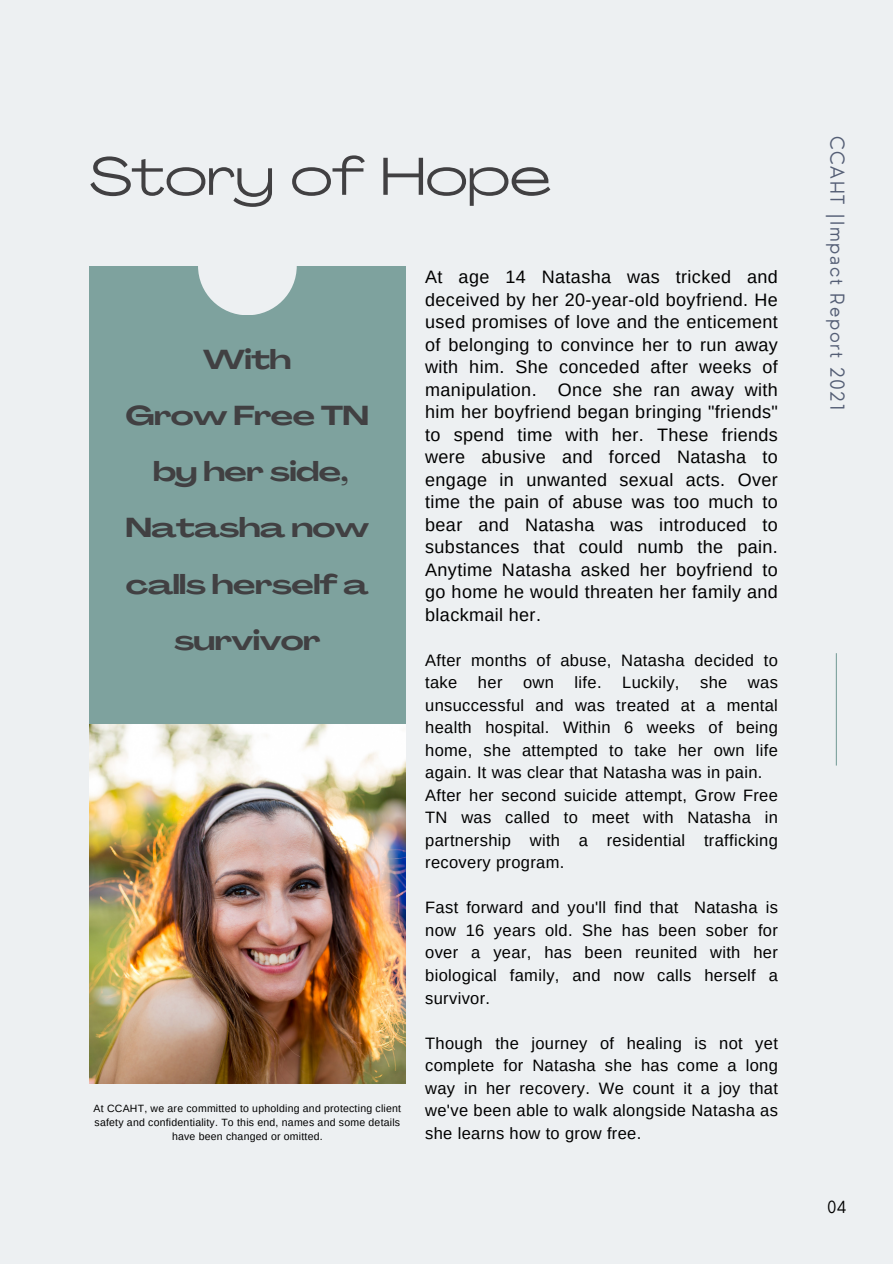
<style>
.page{position:relative;width:893px;height:1264px;background:#fff}
.page>*{position:absolute;margin:0;border:0;box-sizing:border-box;transform-origin:0 0}
.t1{font:52.5px "Agrandir Grand";color:#414042}
.t2{font:700 27px/56.2px "Agrandir Grand";letter-spacing:-.02em;color:#414042;text-align:center}
.t3{font:300 18.75px "Nourd";letter-spacing:.09em;color:#545e75}
.t4{font:18px/22.5px "Arimo";letter-spacing:.02em;color:#000;text-align:justify}
.t5{font:16.5px/22.5px "Arimo";letter-spacing:.02em;color:#000;text-align:justify}
.t6{font:300 16.35px "Nourd";color:#000}
.t7{font:10.5px/14px "Arimo";letter-spacing:.02em;color:#000;text-align:center}
</style>
<div class="page">
<div style="left:0;top:0;width:892px;height:1263px;background:#edf0f2"></div>
<div style="left:89px;top:266px;width:316px;height:472px;background:#7ea29e"></div>
<div style="left:198px;top:216px;width:99px;height:99px;background:#edf0f2;border-radius:50%"></div>
<img style="left:89px;top:724px;width:316px;height:359px">
<hr style="left:835px;top:653px;width:1px;height:112px;background:#7ea29e">
<h1 class="t1" style="left:89px;top:155px;width:464px">Story of Hope</h1>
<h2 class="t2" style="left:125px;top:334px;width:245px">With<br>Grow Free TN by her side,<br>Natasha now calls herself a survivor</h2>
<h4 class="t7" style="left:94px;top:1101px;width:309px">At CCAHT, we are committed to upholding and protecting client safety and confidentiality. To this end, names and some details have been changed or omitted.</h4>
<p class="t4" style="left:425px;top:266px;width:354px">At age 14 Natasha was tricked and deceived by her 20-year-old boyfriend. He used promises of love and the enticement of belonging to convince her to run away with him. She conceded after weeks of manipulation. Once she ran away with him her boyfriend began bringing "friends" to spend time with her. These friends were abusive and forced Natasha to engage in unwanted sexual acts. Over time the pain of abuse was too much to bear and Natasha was introduced to substances that could numb the pain.<br>Anytime Natasha asked her boyfriend to go home he would threaten her family and blackmail her.</p>
<p class="t5" style="left:425px;top:649px;width:354px;text-align:left">After months of abuse, Natasha decided to take her own life. Luckily, she was unsuccessful and was treated at a mental health hospital. Within 6 weeks of being home, she attempted to take her own life again. It was clear that Natasha was in pain.<br>After her second suicide attempt, Grow Free TN was called to meet with Natasha in partnership with a residential trafficking recovery program.</p>
<h3 class="t5" style="left:425px;top:896px;width:354px">Fast forward and you'll find that Natasha is now 16 years old. She has been sober for over a year, has been reunited with her biological family, and now calls herself a survivor.</h3>
<h4 class="t5" style="left:425px;top:1031px;width:354px">Though the journey of healing is not yet complete for Natasha she has come a long way in her recovery. We count it a joy that we've been able to walk alongside Natasha as she learns how to grow free.</h4>
<h3 class="t3" style="left:849px;top:136px;width:275px;rotate:90deg">CCAHT |Impact Report 2021</h3>
<h4 class="t6" style="left:827px;top:1196px;width:21px">04</h4>
</div>
